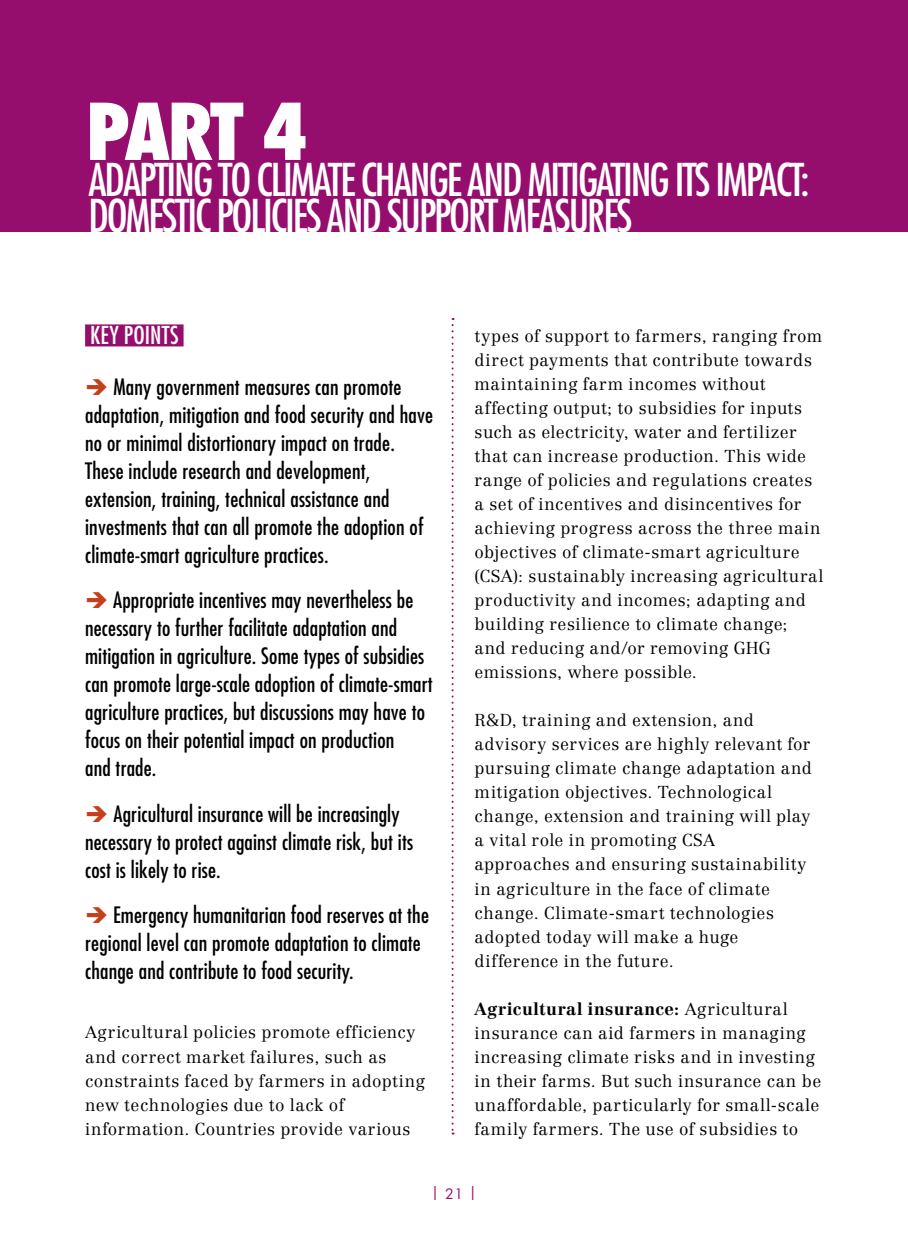
<style>
.page{position:relative;width:908px;height:1248px;background:#fff}
.page>*{position:absolute;margin:0;border:0;box-sizing:border-box;transform-origin:0 0}
.t1{font:800 condensed 76px "Futura Std";color:#fff}
.t2{font:condensed 44px/36px "Futura Std";letter-spacing:-.045em;color:#fff}
.t3{font:condensed 24px "Futura Std";letter-spacing:.015em;color:#fff}
.t4{font:condensed 22px/28px "Futura Std";letter-spacing:.01em;color:#000}
.t5{font:300 17px/24px "Centennial LT Std";letter-spacing:.035em;color:#000}
.t6{font:14px "Futura Std";color:#960e6d}
.s1{color:#c63f1c}
.s2{font-weight:700}
</style>
<div class="page">
<svg style="left:451px;top:318px;width:2px;height:816px"></svg>
<div style="left:85px;top:324px;width:98px;height:22px;background:#960e6d"></div>
<div style="left:0;top:0;width:907px;height:232px;background:#960e6d"></div>
<h1 class="t1" style="left:85px;top:84px;width:224px">PART 4</h1>
<h2 class="t2" style="left:88px;top:161px;width:722px">ADAPTING TO CLIMATE CHANGE AND MITIGATING ITS IMPACT:<br>DOMESTIC POLICIES AND SUPPORT MEASURES</h2>
<h3 class="t3" style="left:90px;top:321px;width:90px">KEY POINTS</h3>
<p class="t4" style="left:85px;top:373px;width:349px"><span class="s1">➔</span> Many government measures can promote adaptation, mitigation and food security and have no or minimal distortionary impact on trade.<br>These include research and development, extension, training, technical assistance and investments that can all promote the adoption of climate-smart agriculture practices.</p>
<p class="t4" style="left:85px;top:586px;width:349px"><span class="s1">➔</span> Appropriate incentives may nevertheless be necessary to further facilitate adaptation and mitigation in agriculture. Some types of subsidies can promote large-scale adoption of climate-smart agriculture practices, but discussions may have to focus on their potential impact on production<br>and trade.</p>
<p class="t4" style="left:85px;top:799px;width:329px"><span class="s1">➔</span> Agricultural insurance will be increasingly necessary to protect against climate risk, but its cost is likely to rise.</p>
<p class="t4" style="left:85px;top:900px;width:345px"><span class="s1">➔</span> Emergency humanitarian food reserves at the regional level can promote adaptation to climate change and contribute to food security.</p>
<p class="t5" style="left:85px;top:1020px;width:341px">Agricultural policies promote efficiency and correct market failures, such as constraints faced by farmers in adopting new technologies due to lack of information. Countries provide various</p>
<p class="t5" style="left:474px;top:324px;width:350px">types of support to farmers, ranging from direct payments that contribute towards maintaining farm incomes without affecting output; to subsidies for inputs such as electricity, water and fertilizer that can increase production. This wide range of policies and regulations creates a set of incentives and disincentives for achieving progress across the three main objectives of climate-smart agriculture (CSA): sustainably increasing agricultural productivity and incomes; adapting and building resilience to climate change;<br>and reducing and/or removing GHG emissions, where possible.</p>
<p class="t5" style="left:474px;top:708px;width:338px">R&amp;D, training and extension, and advisory services are highly relevant for pursuing climate change adaptation and mitigation objectives. Technological change, extension and training will play a vital role in promoting CSA approaches and ensuring sustainability in agriculture in the face of climate change. Climate-smart technologies adopted today will make a huge difference in the future.</p>
<p class="t5" style="left:474px;top:996px;width:348px"><span class="s2">Agricultural insurance:</span> Agricultural insurance can aid farmers in managing increasing climate risks and in investing in their farms. But such insurance can be unaffordable, particularly for small-scale family farmers. The use of subsidies to</p>
<p class="t6" style="left:431px;top:1183px;width:47px">| 21 |</p>
</div>
